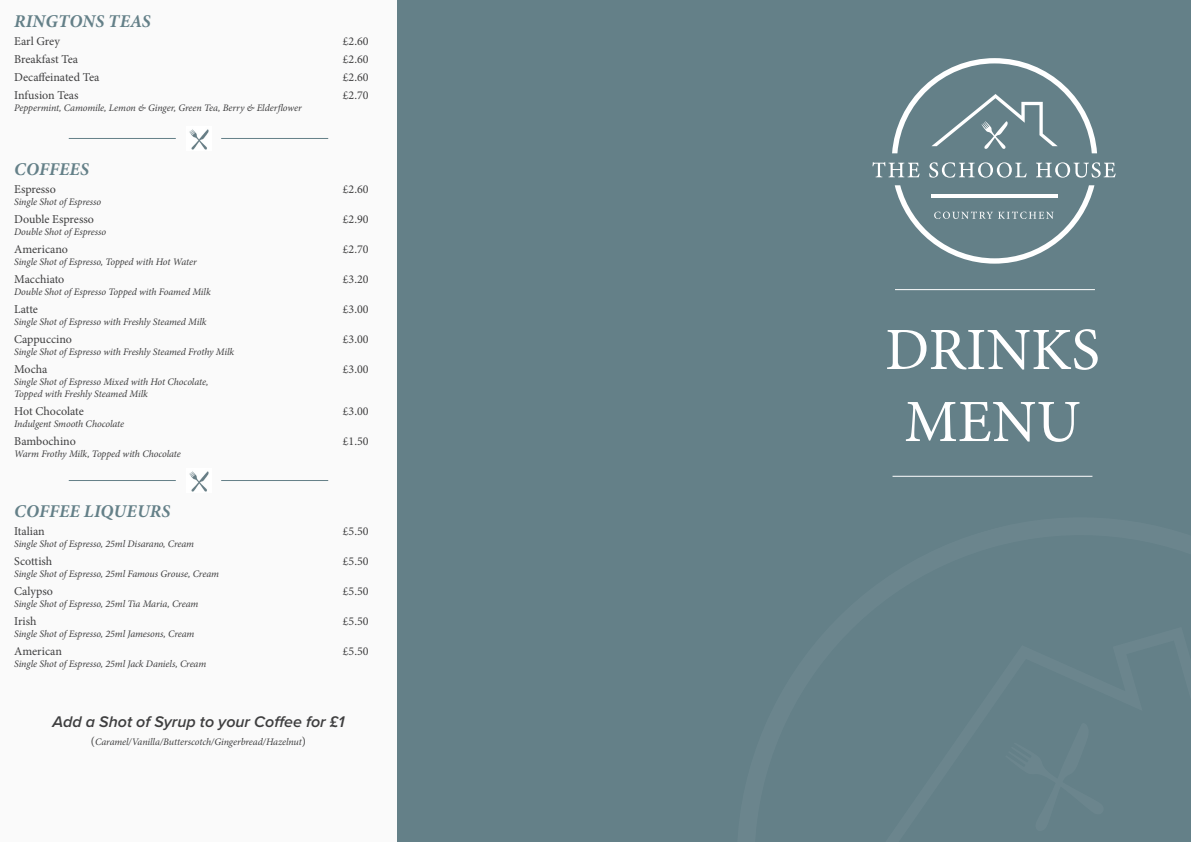
<style>
.page{position:relative;width:1191px;height:842px;background:#fff}
.page>*{position:absolute;margin:0;border:0;box-sizing:border-box;transform-origin:0 0}
.t1{font:60px "Minion Pro";color:#fff}
.t2{font:italic 700 18px "Minion Pro";letter-spacing:.01em;color:#648088}
.t3{font:italic 600 16px "Proxima Nova";color:#3e3e3f}
.t4{font:12px "Minion Pro";color:#3e3e3f}
.t5{font:italic 10px "Minion Pro";letter-spacing:-.01em;color:#3e3e3f}
.s1{font-style:normal;font-size:12px}
</style>
<div class="page">
<div style="left:0;top:0;width:873px;height:842px;background:#fafafa"></div>
<img style="left:189px;top:129px;width:20px;height:21px">
<hr style="left:69px;top:138px;width:107px;height:1px;background:#648088">
<hr style="left:221px;top:138px;width:107px;height:1px;background:#648088">
<img style="left:189px;top:471px;width:20px;height:21px">
<hr style="left:69px;top:480px;width:107px;height:1px;background:#648088">
<hr style="left:221px;top:480px;width:107px;height:1px;background:#648088">
<div style="left:397px;top:0;width:794px;height:842px;background:#648088"></div>
<svg style="left:872px;top:162px;width:47px;height:15px"></svg>
<svg style="left:929px;top:162px;width:97px;height:16px"></svg>
<svg style="left:1036px;top:162px;width:79px;height:16px"></svg>
<svg style="left:894px;top:185px;width:200px;height:79px"></svg>
<svg style="left:892px;top:58px;width:205px;height:95px"></svg>
<hr style="left:895px;top:289px;width:200px;height:1px;background:#fff">
<hr style="left:892px;top:476px;width:200px;height:1px;background:#fff">
<p class="t2" style="left:14px;top:9px;width:138px">RINGTONS TEAS</p>
<p class="t4" style="left:14px;top:33px;width:47px">Earl Grey</p>
<p class="t4" style="left:343px;top:33px;width:27px">£2.60</p>
<p class="t4" style="left:14px;top:51px;width:65px">Breakfast Tea</p>
<p class="t4" style="left:343px;top:51px;width:27px">£2.60</p>
<p class="t4" style="left:14px;top:69px;width:87px">Decaffeinated Tea</p>
<p class="t4" style="left:343px;top:69px;width:27px">£2.60</p>
<p class="t4" style="left:14px;top:87px;width:66px">Infusion Teas</p>
<p class="t4" style="left:343px;top:87px;width:27px">£2.70</p>
<p class="t5" style="left:14px;top:101px;width:289px">Peppermint, Camomile, Lemon &amp; Ginger, Green Tea, Berry &amp; Elderflower</p>
<p class="t2" style="left:14px;top:156px;width:76px">COFFEES</p>
<p class="t4" style="left:14px;top:181px;width:43px">Espresso</p>
<p class="t4" style="left:343px;top:181px;width:27px">£2.60</p>
<p class="t5" style="left:14px;top:195px;width:88px">Single Shot of Espresso</p>
<p class="t4" style="left:14px;top:211px;width:81px">Double Espresso</p>
<p class="t4" style="left:343px;top:211px;width:27px">£2.90</p>
<p class="t5" style="left:14px;top:225px;width:94px">Double Shot of Espresso</p>
<p class="t4" style="left:14px;top:241px;width:55px">Americano</p>
<p class="t4" style="left:343px;top:241px;width:27px">£2.70</p>
<p class="t5" style="left:14px;top:255px;width:184px">Single Shot of Espresso, Topped with Hot Water</p>
<p class="t4" style="left:14px;top:271px;width:52px">Macchiato</p>
<p class="t4" style="left:343px;top:271px;width:27px">£3.20</p>
<p class="t5" style="left:14px;top:285px;width:198px">Double Shot of Espresso Topped with Foamed Milk</p>
<p class="t4" style="left:14px;top:301px;width:25px">Latte</p>
<p class="t4" style="left:343px;top:301px;width:27px">£3.00</p>
<p class="t5" style="left:14px;top:315px;width:194px">Single Shot of Espresso with Freshly Steamed Milk</p>
<p class="t4" style="left:14px;top:331px;width:59px">Cappuccino</p>
<p class="t4" style="left:343px;top:331px;width:27px">£3.00</p>
<p class="t5" style="left:14px;top:345px;width:221px">Single Shot of Espresso with Freshly Steamed Frothy Milk</p>
<p class="t4" style="left:14px;top:361px;width:35px">Mocha</p>
<p class="t4" style="left:343px;top:361px;width:27px">£3.00</p>
<p class="t5" style="left:14px;top:375px;width:196px">Single Shot of Espresso Mixed with Hot Chocolate,</p>
<p class="t5" style="left:14px;top:387px;width:135px">Topped with Freshly Steamed Milk</p>
<p class="t4" style="left:14px;top:403px;width:71px">Hot Chocolate</p>
<p class="t4" style="left:343px;top:403px;width:27px">£3.00</p>
<p class="t5" style="left:14px;top:417px;width:111px">Indulgent Smooth Chocolate</p>
<p class="t4" style="left:14px;top:433px;width:63px">Bambochino</p>
<p class="t4" style="left:343px;top:433px;width:27px">£1.50</p>
<p class="t5" style="left:14px;top:447px;width:168px">Warm Frothy Milk, Topped with Chocolate</p>
<p class="t2" style="left:14px;top:498px;width:158px">COFFEE LIQUEURS</p>
<p class="t4" style="left:14px;top:523px;width:32px">Italian</p>
<p class="t4" style="left:343px;top:523px;width:27px">£5.50</p>
<p class="t5" style="left:14px;top:537px;width:181px">Single Shot of Espresso, 25ml Disarano, Cream</p>
<p class="t4" style="left:14px;top:553px;width:40px">Scottish</p>
<p class="t4" style="left:343px;top:553px;width:27px">£5.50</p>
<p class="t5" style="left:14px;top:567px;width:206px">Single Shot of Espresso, 25ml Famous Grouse, Cream</p>
<p class="t4" style="left:14px;top:583px;width:40px">Calypso</p>
<p class="t4" style="left:343px;top:583px;width:27px">£5.50</p>
<p class="t5" style="left:14px;top:597px;width:186px">Single Shot of Espresso, 25ml Tia Maria, Cream</p>
<p class="t4" style="left:14px;top:613px;width:24px">Irish</p>
<p class="t4" style="left:343px;top:613px;width:27px">£5.50</p>
<p class="t5" style="left:14px;top:627px;width:182px">Single Shot of Espresso, 25ml Jamesons, Cream</p>
<p class="t4" style="left:14px;top:643px;width:49px">American</p>
<p class="t4" style="left:343px;top:643px;width:27px">£5.50</p>
<p class="t5" style="left:14px;top:657px;width:194px">Single Shot of Espresso, 25ml Jack Daniels, Cream</p>
<p class="t3" style="left:52px;top:710px;width:294px">Add a Shot of Syrup to your Coffee for £1</p>
<p class="t5" style="left:91px;top:735px;width:216px"><span class="s1">(</span>Caramel/Vanilla/Butterscotch/Gingerbread/Hazelnut<span class="s1">)</span></p>
<p class="t1" style="left:885px;top:310px;width:216px">DRINKS</p>
<p class="t1" style="left:904px;top:382px;width:178px">MENU</p>
</div>
